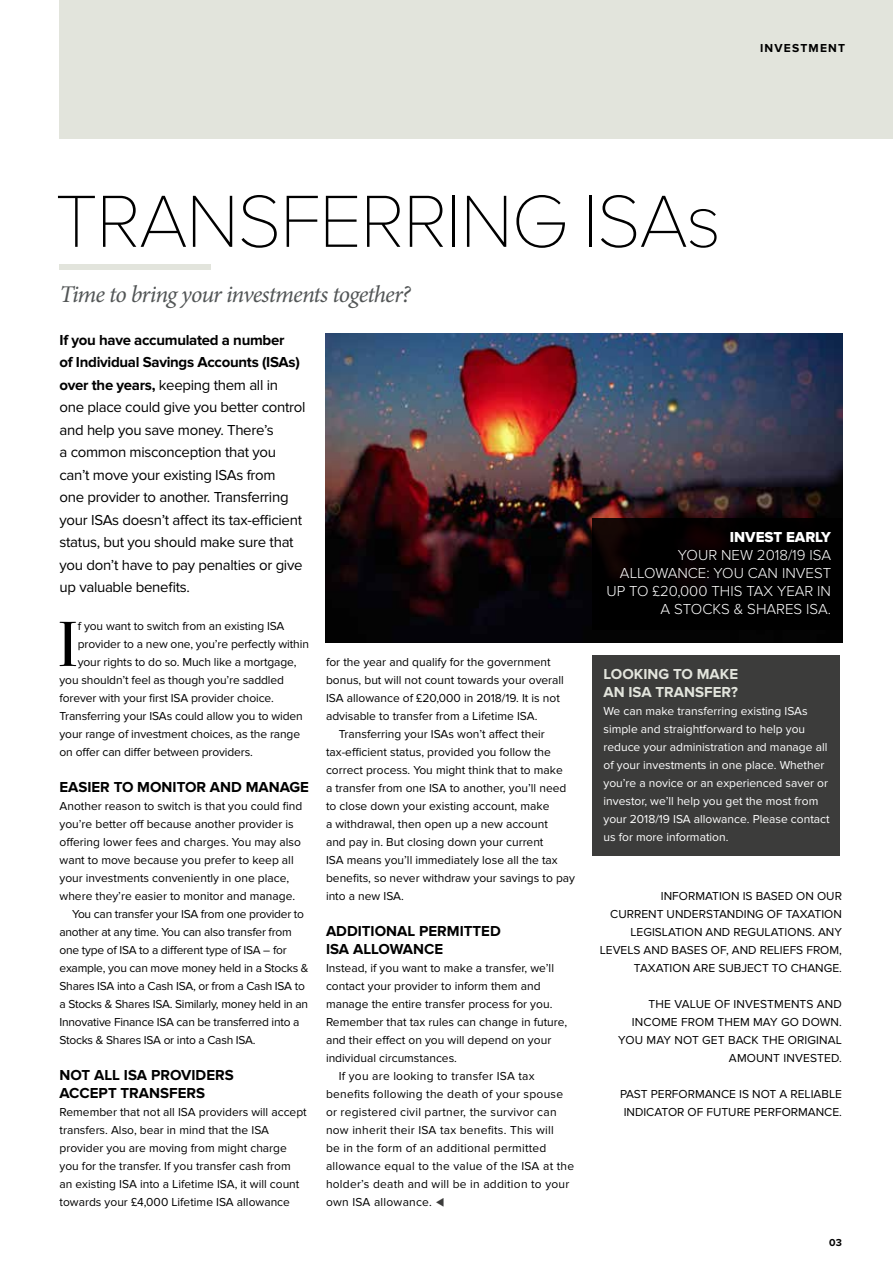
<style>
.page{position:relative;width:893px;height:1263px;background:#fff}
.page>*{position:absolute;margin:0;border:0;box-sizing:border-box;transform-origin:0 0}
.t1{font:100 76.5px "Proxima Nova A";letter-spacing:-.02em;color:#000}
.t2{font:63.75px "Bodoni Svty Two ITCTT";color:#000}
.t3{font:italic 24px "Minion Pro";letter-spacing:-.04em;color:#525556}
.t4{font:15px/22.5px "Proxima Nova";letter-spacing:-.02em;color:#000}
.t5{font:700 15px/18px "Proxima Nova";color:#000}
.t6{font:300 15px/18px "Proxima Nova";color:#fff;text-align:right}
.t7{font:700 15px/18px "Proxima Nova";color:#e2e4dc}
.t8{font:15px "Proxima Nova Extrabld";color:#fff}
.t9{font:12px/18px "Proxima Nova";color:#000;text-align:right}
.t10{font:12px "Proxima Nova";letter-spacing:-.02em;color:#000}
.t11{font:12px "Proxima Nova";letter-spacing:.02em;color:#000}
.t12{font:12px/18px "Proxima Nova";color:#fff}
.t13{font:700 12px "Proxima Nova";letter-spacing:.1em;color:#000}
.t14{font:700 10.5px "Proxima Nova";color:#000}
.s1{font-weight:700}
.s2{color:#3c3c3b}
</style>
<div class="page">
<div style="left:60px;top:0;width:833px;height:139px;background:#e2e4dc"></div>
<div style="left:60px;top:264px;width:151px;height:6px;background:#e2e4dc"></div>
<img style="left:326px;top:333px;width:516px;height:309px">
<div style="left:592px;top:655px;width:248px;height:201px;background:#3c3c3b"></div>
<div style="left:592px;top:519px;width:250px;height:111px;background:#000"></div>
<p class="t13" style="left:760px;top:41px;width:87px">INVESTMENT</p>
<h1 class="t1" style="left:55px;top:180px;width:668px">TRANSFERRING ISAs</h1>
<h3 class="t3" style="left:60px;top:278px;width:353px">Time to bring your investments together?</h3>
<p class="t4" style="left:60px;top:329px;width:247px"><span class="s1">If you have accumulated a number<br>of Individual Savings Accounts (ISAs) over the years,</span> keeping them all in one place could give you better control and help you save money. There’s<br>a common misconception that you can’t move your existing ISAs from<br>one provider to another. Transferring your ISAs doesn’t affect its tax-efficient status, but you should make sure that you don’t have to pay penalties or give up valuable benefits.</p>
<p class="t8" style="left:730px;top:528px;width:103px">INVEST EARLY</p>
<p class="t6" style="left:606px;top:546px;width:226px">YOUR NEW 2018/19 ISA<br>ALLOWANCE: YOU CAN INVEST<br>UP TO £20,000 THIS TAX YEAR IN<br>A STOCKS &amp; SHARES ISA.</p>
<h2 class="t2" style="left:58px;top:592px;width:22px">I</h2>
<p class="t9" style="left:78px;top:617px;width:208px">f you want to switch from an existing ISA</p>
<p class="t9" style="left:78px;top:635px;width:233px">provider to a new one, you’re perfectly within</p>
<p class="t9" style="left:78px;top:653px;width:220px">your rights to do so. Much like a mortgage,</p>
<p class="t9" style="left:60px;top:671px;width:226px">you shouldn’t feel as though you’re saddled</p>
<p class="t9" style="left:60px;top:689px;width:216px">forever with your first ISA provider choice.</p>
<p class="t9" style="left:60px;top:707px;width:245px">Transferring your ISAs could allow you to widen</p>
<p class="t9" style="left:60px;top:725px;width:242px">your range of investment choices, as the range</p>
<p class="t9" style="left:60px;top:743px;width:195px">on offer can differ between providers.</p>
<p class="t5" style="left:60px;top:778px;width:251px">EASIER TO MONITOR AND MANAGE</p>
<p class="t9" style="left:60px;top:797px;width:244px">Another reason to switch is that you could find</p>
<p class="t9" style="left:60px;top:815px;width:236px">you’re better off because another provider is</p>
<p class="t9" style="left:60px;top:833px;width:243px">offering lower fees and charges. You may also</p>
<p class="t9" style="left:60px;top:851px;width:236px">want to move because you prefer to keep all</p>
<p class="t9" style="left:60px;top:869px;width:231px">your investments conveniently in one place,</p>
<p class="t9" style="left:60px;top:887px;width:237px">where they’re easier to monitor and manage.</p>
<p class="t10" style="left:72px;top:907px;width:233px">You can transfer your ISA from one provider to</p>
<p class="t10" style="left:60px;top:925px;width:234px">another at any time. You can also transfer from</p>
<p class="t10" style="left:60px;top:943px;width:229px">one type of ISA to a different type of ISA – for</p>
<p class="t10" style="left:60px;top:961px;width:251px">example, you can move money held in a Stocks &amp;</p>
<p class="t10" style="left:60px;top:979px;width:247px">Shares ISA into a Cash ISA, or from a Cash ISA to</p>
<p class="t10" style="left:60px;top:997px;width:250px">a Stocks &amp; Shares ISA. Similarly, money held in an</p>
<p class="t10" style="left:60px;top:1015px;width:241px">Innovative Finance ISA can be transferred into a</p>
<p class="t10" style="left:60px;top:1033px;width:198px">Stocks &amp; Shares ISA or into a Cash ISA.</p>
<p class="t5" style="left:60px;top:1066px;width:176px">NOT ALL ISA PROVIDERS<br>ACCEPT TRANSFERS</p>
<p class="t9" style="left:60px;top:1103px;width:249px;text-align:left">Remember that not all ISA providers will accept transfers. Also, bear in mind that the ISA provider you are moving from might charge you for the transfer. If you transfer cash from<br>an existing ISA into a Lifetime ISA, it will count towards your £4,000 Lifetime ISA allowance</p>
<p class="t9" style="left:326px;top:653px;width:226px">for the year and qualify for the government</p>
<p class="t9" style="left:326px;top:671px;width:239px">bonus, but will not count towards your overall</p>
<p class="t9" style="left:326px;top:689px;width:235px">ISA allowance of £20,000 in 2018/19. It is not</p>
<p class="t9" style="left:326px;top:707px;width:213px">advisable to transfer from a Lifetime ISA.</p>
<p class="t9" style="left:339px;top:725px;width:208px">Transferring your ISAs won’t affect their</p>
<p class="t9" style="left:326px;top:743px;width:226px">tax-efficient status, provided you follow the</p>
<p class="t9" style="left:326px;top:761px;width:238px">correct process. You might think that to make</p>
<p class="t9" style="left:326px;top:779px;width:242px">a transfer from one ISA to another, you’ll need</p>
<p class="t9" style="left:326px;top:797px;width:225px">to close down your existing account, make</p>
<p class="t9" style="left:326px;top:815px;width:223px">a withdrawal, then open up a new account</p>
<p class="t9" style="left:326px;top:833px;width:219px">and pay in. But closing down your current</p>
<p class="t9" style="left:326px;top:851px;width:233px">ISA means you’ll immediately lose all the tax</p>
<p class="t9" style="left:326px;top:869px;width:251px">benefits, so never withdraw your savings to pay</p>
<p class="t9" style="left:326px;top:887px;width:79px">into a new ISA.</p>
<p class="t5" style="left:326px;top:922px;width:176px">ADDITIONAL PERMITTED<br>ISA ALLOWANCE</p>
<p class="t9" style="left:326px;top:959px;width:230px">Instead, if you want to make a transfer, we’ll</p>
<p class="t9" style="left:326px;top:977px;width:216px">contact your provider to inform them and</p>
<p class="t9" style="left:326px;top:995px;width:228px">manage the entire transfer process for you.</p>
<p class="t9" style="left:326px;top:1013px;width:243px">Remember that tax rules can change in future,</p>
<p class="t9" style="left:326px;top:1031px;width:227px">and their effect on you will depend on your</p>
<p class="t9" style="left:326px;top:1049px;width:133px">individual circumstances.</p>
<p class="t11" style="left:339px;top:1069px;width:197px">If you are looking to transfer ISA tax</p>
<p class="t11" style="left:326px;top:1087px;width:239px">benefits following the death of your spouse</p>
<p class="t11" style="left:326px;top:1105px;width:232px">or registered civil partner, the survivor can</p>
<p class="t11" style="left:326px;top:1123px;width:229px">now inherit their ISA tax benefits. This will</p>
<p class="t11" style="left:326px;top:1141px;width:222px">be in the form of an additional permitted</p>
<p class="t11" style="left:326px;top:1159px;width:250px">allowance equal to the value of the ISA at the</p>
<p class="t11" style="left:326px;top:1177px;width:245px">holder’s death and will be in addition to your</p>
<p class="t11" style="left:326px;top:1195px;width:120px">own ISA allowance. <span class="s2">▼</span></p>
<p class="t7" style="left:603px;top:665px;width:136px">LOOKING TO MAKE<br>AN ISA TRANSFER?</p>
<p class="t12" style="left:603px;top:702px;width:228px">We can make transferring existing ISAs simple and straightforward to help you reduce your administration and manage all of your investments in one place. Whether you’re a novice or an experienced saver or investor, we’ll help you get the most from your 2018/19 ISA allowance. Please contact us for more information.</p>
<p class="t9" style="left:600px;top:887px;width:244px">INFORMATION IS BASED ON OUR<br>CURRENT UNDERSTANDING OF TAXATION LEGISLATION AND REGULATIONS. ANY LEVELS AND BASES OF, AND RELIEFS FROM, TAXATION ARE SUBJECT TO CHANGE.</p>
<p class="t9" style="left:618px;top:995px;width:225px">THE VALUE OF INVESTMENTS AND<br>INCOME FROM THEM MAY GO DOWN.<br>YOU MAY NOT GET BACK THE ORIGINAL<br>AMOUNT INVESTED.</p>
<p class="t9" style="left:620px;top:1085px;width:223px;text-align:center">PAST PERFORMANCE IS NOT A RELIABLE<br>INDICATOR OF FUTURE PERFORMANCE.</p>
<p class="t14" style="left:829px;top:1236px;width:14px">03</p>
</div>
